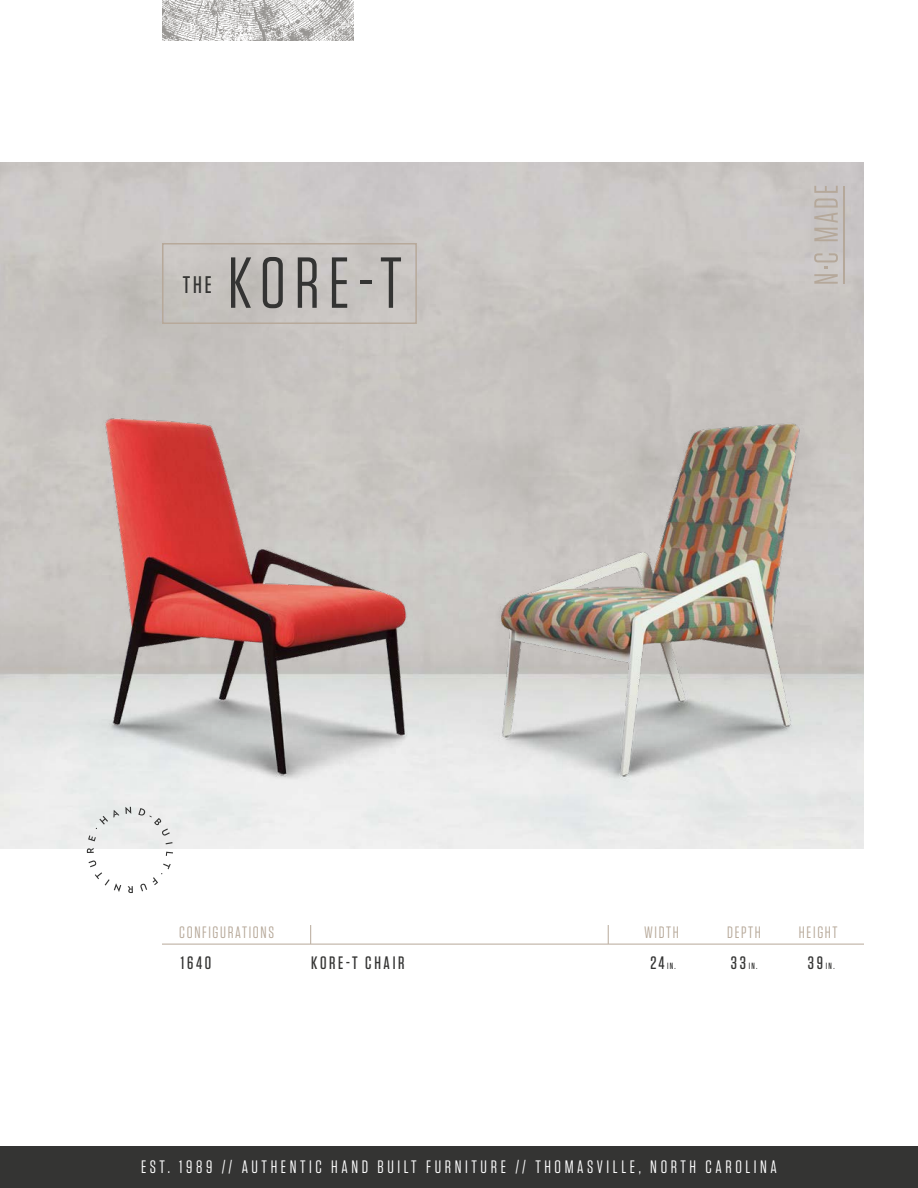
<style>
.page{position:relative;width:918px;height:1188px;background:#fff}
.page>*{position:absolute;margin:0;border:0;box-sizing:border-box;transform-origin:0 0}
.t1{font:72px "Tungsten";color:#343433}
.t2{font:500 24px "Tungsten";color:#343433}
.t3{font:18px "Tungsten";letter-spacing:.2em;color:#fff}
.t4{font:500 18px "Tungsten";letter-spacing:.15em;color:#343433}
.t5{font:16.5px "Tungsten";letter-spacing:.1em;color:#b7a99a}
.t6{font:500 9px "Tungsten";color:#343433}
.s1{font-size:18px}
</style>
<div class="page">
<div style="left:162px;top:243px;width:255px;height:81px;border:2px solid #b7a99a"></div>
<svg style="left:814px;top:253px;width:24px;height:31px"></svg>
<svg style="left:814px;top:186px;width:24px;height:55px"></svg>
<hr style="left:843px;top:186px;width:2px;height:98px;background:#b5a89a">
<img style="left:162px;top:0;width:192px;height:40px">
<div style="left:0;top:1147px;width:918px;height:41px;background:#343433"></div>
<svg style="left:138px;top:822px;width:32px;height:14px"></svg>
<svg style="left:166px;top:842px;width:7px;height:2px"></svg>
<svg style="left:166px;top:852px;width:7px;height:4px"></svg>
<svg style="left:140px;top:884px;width:7px;height:7px"></svg>
<svg style="left:128px;top:886px;width:5px;height:7px"></svg>
<svg style="left:89px;top:861px;width:32px;height:31px"></svg>
<svg style="left:87px;top:848px;width:7px;height:5px"></svg>
<svg style="left:88px;top:835px;width:8px;height:6px"></svg>
<svg style="left:96px;top:822px;width:23px;height:7px"></svg>
<svg style="left:153px;top:864px;width:18px;height:21px"></svg>
<hr style="left:162px;top:944px;width:702px;height:1px;background:#b7a99a">
<svg style="left:310px;top:925px;width:1px;height:19px"></svg>
<svg style="left:608px;top:925px;width:1px;height:19px"></svg>
<img style="left:475px;top:372px;width:351px;height:454px">
<img style="left:80px;top:368px;width:351px;height:454px">
<h2 class="t2" style="left:183px;top:272px;width:30px">THE</h2>
<h1 class="t1" style="left:228px;top:246px;width:176px">KORE-T</h1>
<p class="t5" style="left:179px;top:923px;width:96px">CONFIGURATIONS</p>
<p class="t5" style="left:644px;top:923px;width:36px">WIDTH</p>
<p class="t5" style="left:727px;top:923px;width:35px">DEPTH</p>
<p class="t5" style="left:799px;top:923px;width:40px">HEIGHT</p>
<p class="t4" style="left:181px;top:953px;width:32px">1640</p>
<p class="t4" style="left:311px;top:953px;width:95px">KORE-T CHAIR</p>
<p class="t6" style="left:650px;top:961px;width:27px"><span class="s1">24</span>IN.</p>
<p class="t6" style="left:731px;top:961px;width:28px"><span class="s1">33</span>IN.</p>
<p class="t6" style="left:808px;top:961px;width:28px"><span class="s1">39</span>IN.</p>
<p class="t3" style="left:141px;top:1157px;width:637px">EST. 1989 // AUTHENTIC HAND BUILT FURNITURE // THOMASVILLE, NORTH CAROLINA</p>
</div>
